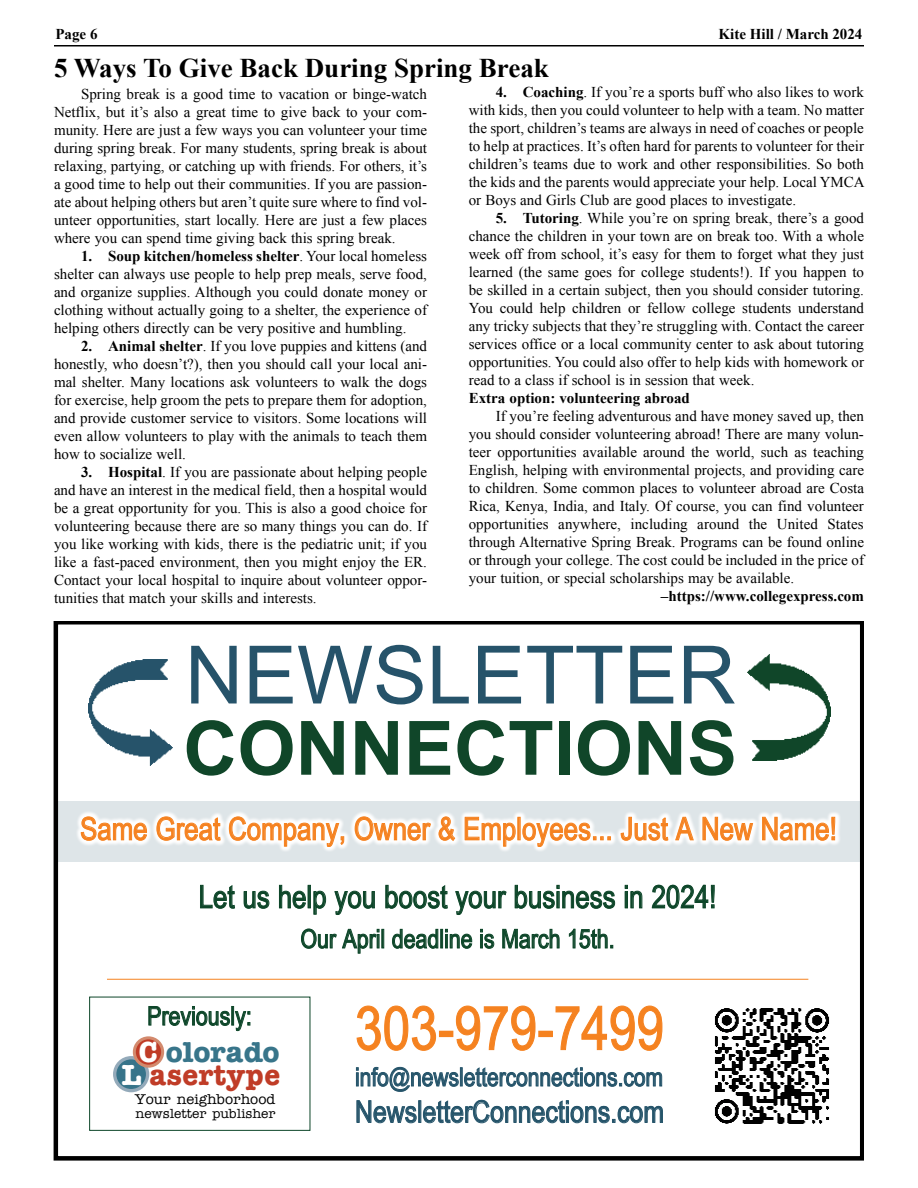
<style>
.page{position:relative;width:918px;height:1188px;background:#fff}
.page>*{position:absolute;margin:0;border:0;box-sizing:border-box;transform-origin:0 0}
.t1{font:80.55px "Arial";color:#26536a}
.t2{font:700 75px "Arial";color:#104629}
.t3{font:60.6px "Arial Narrow";color:#f58220}
.t4{font:31.5px "Arial Narrow";color:#f58220}
.t5{font:31.5px "Arial Narrow";color:#0d4629}
.t6{font:30.3px "Arial Narrow";color:#25546a}
.t7{font:700 29.1px "American Typewriter";letter-spacing:.015em;color:#c03c27}
.t8{font:700 28.95px "American Typewriter";color:#38758a}
.t9{font:700 27px "Times New Roman";color:#000}
.t10{font:26.1px "Arial Narrow";color:#0d4629}
.t11{font:25.5px "Arial Narrow";color:#25546a}
.t12{font:15px/18px "Times New Roman";color:#000;text-align:justify}
.t13{font:700 15px "Times New Roman";color:#000}
.t14{font:500 14.25px "American Typewriter";color:#000}
.t15{font:500 13.2px "American Typewriter";color:#000}
.s1{font-weight:700}
.s2{font-size:29.1px;color:#fff}
.s3{color:#fff}
</style>
<div class="page">
<hr style="left:54px;top:45px;width:810px;height:1px;background:#000">
<svg style="left:54px;top:621px;width:810px;height:540px"></svg>
<img style="left:89px;top:660px;width:83px;height:106px">
<img style="left:747px;top:655px;width:84px;height:106px">
<svg style="left:75px;top:810px;width:766px;height:43px"></svg>
<hr style="left:107px;top:979px;width:701px;height:1px;background:#f58220">
<img style="left:710px;top:1004px;width:124px;height:123px">
<div style="left:89px;top:997px;width:221px;height:134px;border:1px solid #0d4629"></div>
<div style="left:115px;top:1058px;width:33px;height:33px;background:#37748a;border-radius:50%"></div>
<div style="left:113px;top:1056px;width:36px;height:36px;border:3px solid #94aaba;border-radius:50%"></div>
<div style="left:134px;top:1038px;width:29px;height:28px;background:#c03c27;border-radius:50%"></div>
<div style="left:133px;top:1036px;width:31px;height:32px;border:3px solid #d38a6d;border-radius:50%"></div>
<p class="t13" style="left:56px;top:23px;width:44px">Page 6</p>
<p class="t13" style="left:719px;top:23px;width:145px">Kite Hill / March 2024</p>
<h3 class="t9" style="left:54px;top:49px;width:496px">5 Ways To Give Back During Spring Break</h3>
<p class="t12" style="left:54px;top:85px;width:375px;text-indent:27px">Spring break is a good time to vacation or binge-watch Netflix, but it’s also a great time to give back to your com&shy;munity. Here are just a few ways you can volunteer your time during spring break. For many students, spring break is about relaxing, partying, or catching up with friends. For others, it’s a good time to help out their communities. If you are passion&shy;ate about helping others but aren’t quite sure where to find vol&shy;unteer opportunities, start locally. Here are just a few places where you can spend time giving back this spring break.</p>
<p class="t12" style="left:54px;top:247px;width:375px;text-indent:27px"><span class="s1">1. Soup kitchen/homeless shelter</span>. Your local homeless shelter can always use people to help prep meals, serve food, and organize supplies. Although you could donate money or clothing without actually going to a shelter, the experience of helping others directly can be very positive and humbling.</p>
<p class="t12" style="left:54px;top:337px;width:375px;text-indent:27px"><span class="s1">2. Animal shelter</span>. If you love puppies and kittens (and honestly, who doesn’t?), then you should call your local ani&shy;mal shelter. Many locations ask volunteers to walk the dogs for exercise, help groom the pets to prepare them for adoption, and provide customer service to visitors. Some locations will even allow volunteers to play with the animals to teach them how to socialize well.</p>
<p class="t12" style="left:54px;top:463px;width:375px;text-indent:27px"><span class="s1">3. Hospital</span>. If you are passionate about helping people and have an interest in the medical field, then a hospital would be a great opportunity for you. This is also a good choice for volunteering because there are so many things you can do. If you like working with kids, there is the pediatric unit; if you like a fast-paced environment, then you might enjoy the ER.<br>Contact your local hospital to inquire about volunteer oppor&shy;tunities that match your skills and interests.</p>
<p class="t12" style="left:469px;top:83px;width:398px;text-indent:27px"><span class="s1">4. Coaching</span>. If you’re a sports buff who also likes to work with kids, then you could volunteer to help with a team. No matter the sport, children’s teams are always in need of coaches or people to help at practices. It’s often hard for parents to volunteer for their children’s teams due to work and other responsibilities. So both the kids and the parents would appreciate your help. Local YMCA or Boys and Girls Club are good places to investigate.</p>
<p class="t12" style="left:469px;top:209px;width:397px;text-indent:27px"><span class="s1">5. Tutoring</span>. While you’re on spring break, there’s a good chance the children in your town are on break too. With a whole week off from school, it’s easy for them to forget what they just learned (the same goes for college students!). If you happen to be skilled in a certain subject, then you should consider tutoring.<br>You could help children or fellow college students understand any tricky subjects that they’re struggling with. Contact the career services office or a local community center to ask about tutoring opportunities. You could also offer to help kids with homework or read to a class if school is in session that week.</p>
<p class="t13" style="left:469px;top:388px;width:223px">Extra option: volunteering abroad</p>
<p class="t12" style="left:469px;top:407px;width:397px;text-indent:27px">If you’re feeling adventurous and have money saved up, then you should consider volunteering abroad! There are many volun&shy;teer opportunities available around the world, such as teaching English, helping with environmental projects, and providing care to children. Some common places to volunteer abroad are Costa Rica, Kenya, India, and Italy. Of course, you can find volunteer opportunities anywhere, including around the United States through Alternative Spring Break. Programs can be found online or through your college. The cost could be included in the price of your tuition, or special scholarships may be available.</p>
<p class="t13" style="left:661px;top:586px;width:205px">–https://www.collegexpress.com</p>
<h1 class="t1" style="left:185px;top:630px;width:552px">NEWSLETTER</h1>
<h2 class="t2" style="left:183px;top:706px;width:555px">CONNECTIONS</h2>
<h3 class="t4" style="left:80px;top:806px;width:758px">Same Great Company, Owner &amp; Employees... Just A New Name!</h3>
<h3 class="t5" style="left:199px;top:874px;width:519px">Let us help you boost your business in 2024!</h3>
<h3 class="t10" style="left:300px;top:920px;width:316px">Our April deadline is March 15th.</h3>
<h3 class="t10" style="left:147px;top:997px;width:106px">Previously:</h3>
<h3 class="t8" style="left:139px;top:1034px;width:143px"><span class="s2">C</span> olorado</h3>
<p class="t14" style="left:135px;top:1091px;width:142px">Your neighborhood</p>
<h3 class="t7" style="left:122px;top:1057px;width:160px"><span class="s3">L</span> asertype</h3>
<p class="t15" style="left:136px;top:1106px;width:141px">newsletter publisher</p>
<h3 class="t3" style="left:355px;top:984px;width:311px">303-979-7499</h3>
<h3 class="t11" style="left:355px;top:1058px;width:309px">info@newsletterconnections.com</h3>
<h3 class="t6" style="left:355px;top:1090px;width:310px">NewsletterConnections.com</h3>
</div>
